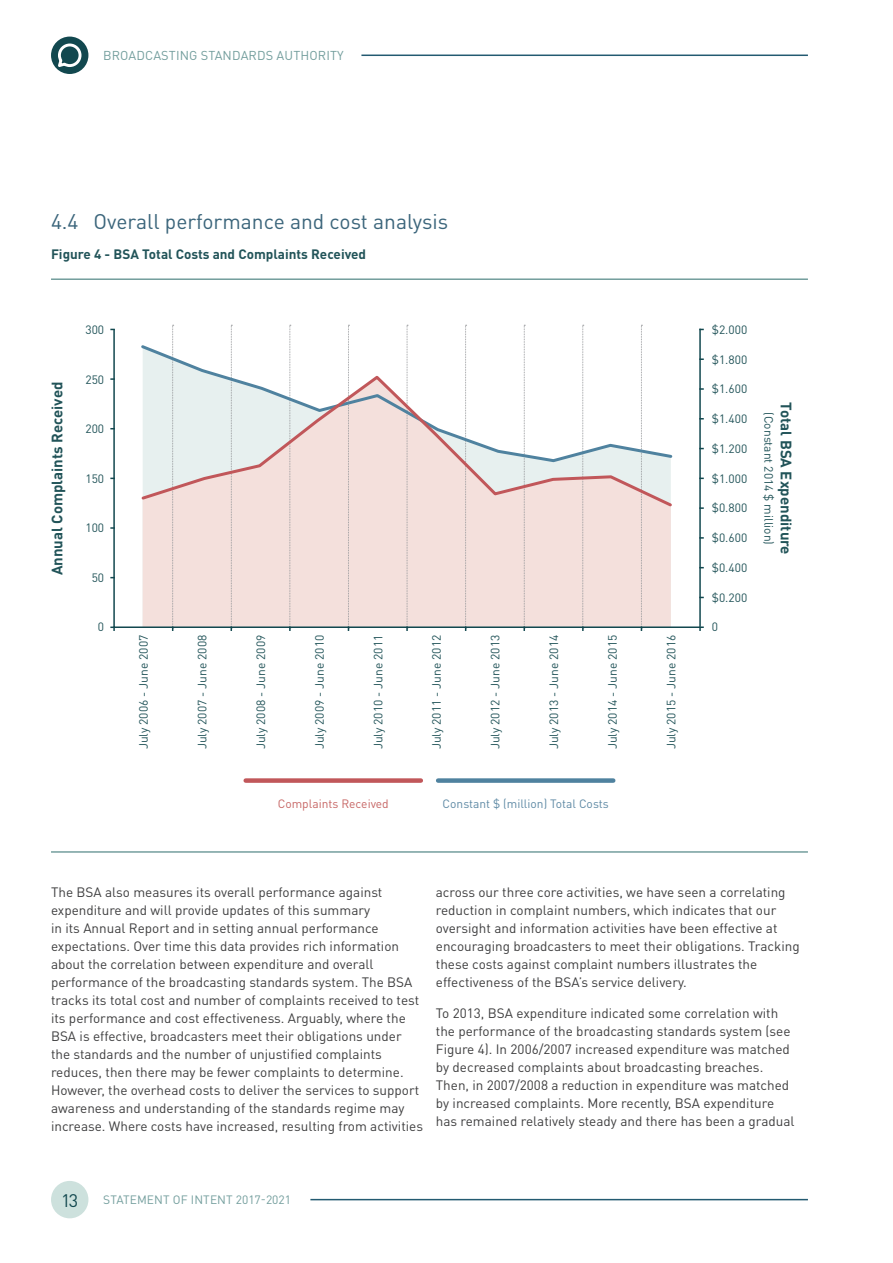
<style>
.page{position:relative;width:893px;height:1263px;background:#fff}
.page>*{position:absolute;margin:0;border:0;box-sizing:border-box;transform-origin:0 0}
.t1{font:21px "DIN Pro";color:#3b657b}
.t2{font:18px "DIN Pro";color:#12484f}
.t3{font:700 15px "DIN Pro";color:#225459}
.t4{font:13.5px/18px "DIN Pro";color:#3e3e3f}
.t5{font:700 13.5px "DIN Pro";color:#225459}
.t6{font:12.75px "DIN Pro";letter-spacing:.01em;color:#739e9d}
.t7{font:12px "DIN Pro";color:#225459}
.t8{font:12px "DIN Pro";color:#5f8aa5}
.t9{font:12px "DIN Pro";letter-spacing:.01em;color:#739e9d}
.t10{font:12px "DIN Pro";color:#c76665}
</style>
<div class="page">
<hr style="left:361px;top:55px;width:447px;height:1px;background:#235a71">
<div style="left:51px;top:37px;width:37px;height:37px;background:#12484f;border-radius:50%"></div>
<div style="left:51px;top:1181px;width:37px;height:37px;background:#cde1dd;border-radius:50%"></div>
<hr style="left:310px;top:1199px;width:498px;height:1px;background:#235a71">
<svg style="left:55px;top:42px;width:28px;height:28px"></svg>
<svg style="left:113px;top:328px;width:589px;height:301px"></svg>
<svg style="left:289px;top:325px;width:2px;height:306px"></svg>
<svg style="left:348px;top:325px;width:1px;height:306px"></svg>
<svg style="left:523px;top:325px;width:2px;height:306px"></svg>
<svg style="left:582px;top:325px;width:2px;height:306px"></svg>
<svg style="left:172px;top:325px;width:2px;height:306px"></svg>
<svg style="left:231px;top:325px;width:1px;height:306px"></svg>
<svg style="left:406px;top:325px;width:2px;height:306px"></svg>
<svg style="left:465px;top:325px;width:2px;height:306px"></svg>
<svg style="left:641px;top:325px;width:1px;height:306px"></svg>
<svg style="left:699px;top:626px;width:5px;height:5px"></svg>
<svg style="left:110px;top:626px;width:5px;height:5px"></svg>
<div style="left:438px;top:778px;width:175px;height:5px;background:#4f829f"></div>
<div style="left:246px;top:778px;width:175px;height:5px;background:#c1575a"></div>
<hr style="left:699px;top:329px;width:2px;height:297px;background:#12484f">
<svg style="left:139px;top:343px;width:535px;height:30px"></svg>
<svg style="left:139px;top:373px;width:535px;height:136px"></svg>
<hr style="left:51px;top:278px;width:757px;height:2px;background:#739e9d">
<hr style="left:51px;top:851px;width:757px;height:2px;background:#739e9d">
<p class="t6" style="left:103px;top:46px;width:242px">BROADCASTING STANDARDS AUTHORITY</p>
<h1 class="t1" style="left:51px;top:207px;width:399px">4.4 Overall performance and cost analysis</h1>
<p class="t5" style="left:51px;top:245px;width:317px">Figure 4 - BSA Total Costs and Complaints Received</p>
<p class="t3" style="left:47px;top:575px;width:195px;rotate:-90deg">Annual Complaints Received</p>
<p class="t7" style="left:85px;top:321px;width:20px">300</p>
<p class="t7" style="left:712px;top:321px;width:37px">$2.000</p>
<p class="t7" style="left:85px;top:371px;width:20px">250</p>
<p class="t7" style="left:712px;top:381px;width:37px">$1.600</p>
<p class="t7" style="left:712px;top:351px;width:37px">$1.800</p>
<p class="t7" style="left:85px;top:421px;width:20px">200</p>
<p class="t7" style="left:85px;top:470px;width:20px">150</p>
<p class="t7" style="left:85px;top:520px;width:20px">100</p>
<p class="t7" style="left:92px;top:569px;width:14px">50</p>
<p class="t7" style="left:712px;top:411px;width:37px">$1.400</p>
<p class="t7" style="left:712px;top:440px;width:37px">$1.200</p>
<p class="t7" style="left:712px;top:470px;width:37px">$1.000</p>
<p class="t7" style="left:712px;top:500px;width:37px">$0.800</p>
<p class="t7" style="left:712px;top:530px;width:37px">$0.600</p>
<p class="t7" style="left:712px;top:559px;width:37px">$0.400</p>
<p class="t7" style="left:712px;top:589px;width:37px">$0.200</p>
<p class="t7" style="left:98px;top:619px;width:8px">0</p>
<p class="t7" style="left:712px;top:619px;width:8px">0</p>
<p class="t7" style="left:135px;top:749px;width:116px;rotate:-90deg">July 2006 - June 2007</p>
<p class="t7" style="left:194px;top:749px;width:116px;rotate:-90deg">July 2007 - June 2008</p>
<p class="t7" style="left:253px;top:749px;width:116px;rotate:-90deg">July 2008 - June 2009</p>
<p class="t7" style="left:311px;top:749px;width:116px;rotate:-90deg">July 2009 - June 2010</p>
<p class="t7" style="left:370px;top:749px;width:116px;rotate:-90deg">July 2010 - June 2011</p>
<p class="t7" style="left:428px;top:749px;width:116px;rotate:-90deg">July 2011 - June 2012</p>
<p class="t7" style="left:487px;top:749px;width:116px;rotate:-90deg">July 2012 - June 2013</p>
<p class="t7" style="left:546px;top:749px;width:116px;rotate:-90deg">July 2013 - June 2014</p>
<p class="t7" style="left:604px;top:749px;width:116px;rotate:-90deg">July 2014 - June 2015</p>
<p class="t7" style="left:663px;top:749px;width:116px;rotate:-90deg">July 2015 - June 2016</p>
<p class="t3" style="left:796px;top:402px;width:154px;rotate:90deg">Total BSA Expenditure</p>
<p class="t7" style="left:777px;top:412px;width:134px;rotate:90deg">(Constant 2014 $ million)</p>
<p class="t10" style="left:278px;top:795px;width:113px">Complaints Received</p>
<p class="t8" style="left:443px;top:795px;width:168px">Constant $ (million) Total Costs</p>
<p class="t4" style="left:51px;top:883px;width:374px">The BSA also measures its overall performance against expenditure and will provide updates of this summary<br>in its Annual Report and in setting annual performance expectations. Over time this data provides rich information about the correlation between expenditure and overall performance of the broadcasting standards system. The BSA tracks its total cost and number of complaints received to test its performance and cost effectiveness. Arguably, where the BSA is effective, broadcasters meet their obligations under the standards and the number of unjustified complaints reduces, then there may be fewer complaints to determine.<br>However, the overhead costs to deliver the services to support awareness and understanding of the standards regime may increase. Where costs have increased, resulting from activities</p>
<p class="t4" style="left:436px;top:883px;width:365px">across our three core activities, we have seen a correlating reduction in complaint numbers, which indicates that our oversight and information activities have been effective at encouraging broadcasters to meet their obligations. Tracking these costs against complaint numbers illustrates the effectiveness of the BSA’s service delivery.</p>
<p class="t4" style="left:436px;top:1003px;width:360px">To 2013, BSA expenditure indicated some correlation with the performance of the broadcasting standards system (see Figure 4). In 2006/2007 increased expenditure was matched by decreased complaints about broadcasting breaches.<br>Then, in 2007/2008 a reduction in expenditure was matched by increased complaints. More recently, BSA expenditure has remained relatively steady and there has been a gradual</p>
<h2 class="t2" style="left:61px;top:1188px;width:19px">13</h2>
<p class="t9" style="left:103px;top:1191px;width:189px">STATEMENT OF INTENT 2017-2021</p>
</div>
